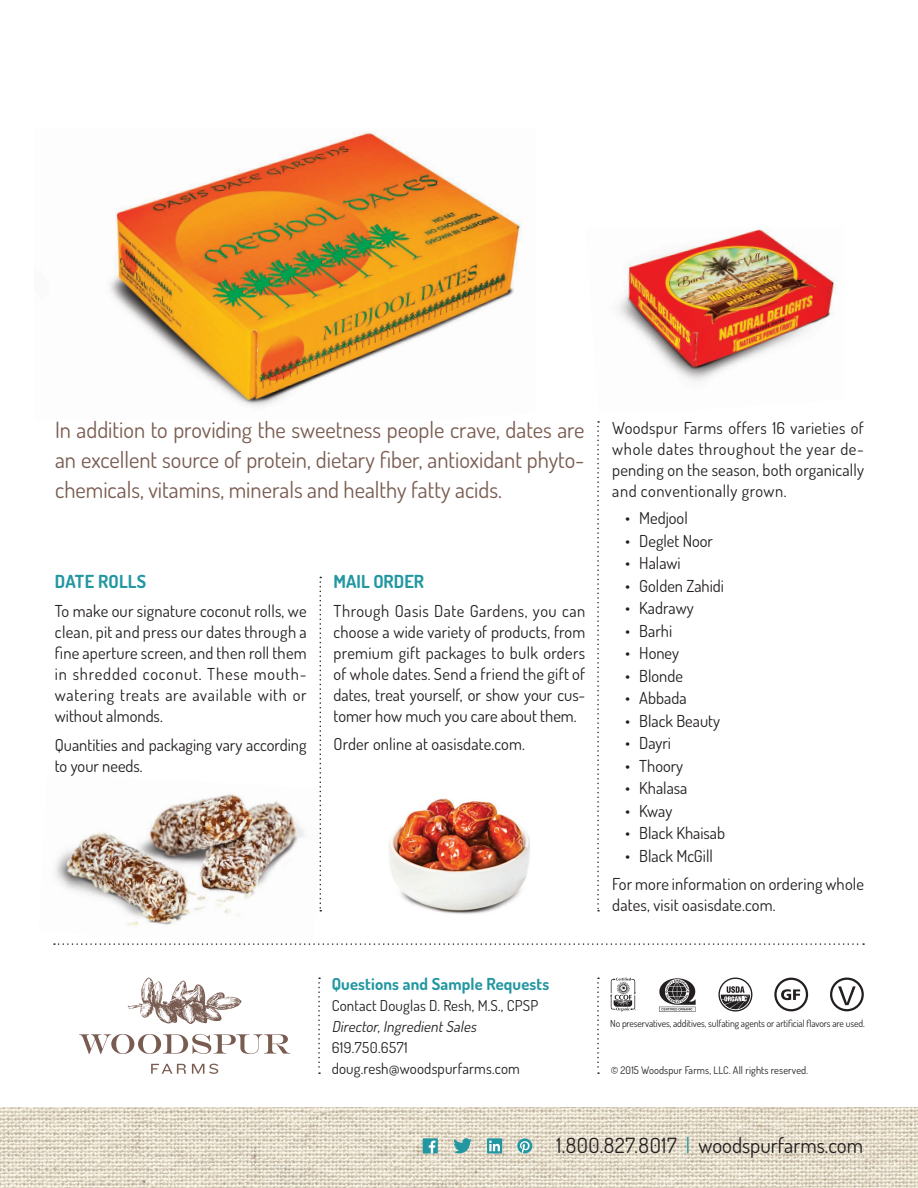
<style>
.page{position:relative;width:918px;height:1188px;background:#fff}
.page>*{position:absolute;margin:0;border:0;box-sizing:border-box;transform-origin:0 0}
.t1{font:22.5px/30px "Dosis";color:#795c51;text-align:justify}
.t2{font:21px "Dosis";color:#231f20}
.t3{font:700 18px "Dosis";color:#2397a1}
.t4{font:16.5px/21px "Dosis";color:#231f20;text-align:justify}
.t5{font:700 16.5px "Dosis";letter-spacing:.01em;color:#2397a1}
.t6{font:15px/21px "Dosis";letter-spacing:.01em;color:#231f20}
.t7{font:italic 15px "Dosis";color:#231f20}
.t8{font:10.5px "Dosis";letter-spacing:.01em;color:#231f20}
.t9{font:9.75px "Dosis";letter-spacing:-.01em;color:#231f20}
.s1{color:#2397a1}
</style>
<div class="page">
<img style="left:53px;top:777px;width:269px;height:168px">
<img style="left:109px;top:131px;width:412px;height:276px">
<svg style="left:54px;top:943px;width:810px;height:2px"></svg>
<svg style="left:79px;top:1034px;width:211px;height:20px"></svg>
<svg style="left:151px;top:1064px;width:35px;height:10px"></svg>
<svg style="left:192px;top:1064px;width:26px;height:10px"></svg>
<svg style="left:128px;top:977px;width:114px;height:47px"></svg>
<svg style="left:597px;top:978px;width:2px;height:96px"></svg>
<svg style="left:318px;top:978px;width:2px;height:96px"></svg>
<svg style="left:610px;top:978px;width:26px;height:33px"></svg>
<img style="left:660px;top:979px;width:36px;height:33px">
<div style="left:774px;top:978px;width:34px;height:33px;border:2px solid #231f20;border-radius:50%"></div>
<svg style="left:781px;top:989px;width:19px;height:11px"></svg>
<div style="left:830px;top:978px;width:34px;height:33px;border:2px solid #231f20;border-radius:50%"></div>
<svg style="left:838px;top:986px;width:18px;height:19px"></svg>
<div style="left:718px;top:978px;width:34px;height:34px;border:1px solid #231f20;border-radius:50%"></div>
<svg style="left:721px;top:986px;width:29px;height:23px"></svg>
<img style="left:0;top:1107px;width:918px;height:81px">
<div style="left:423px;top:1138px;width:15px;height:15px;background:#2397a1"></div>
<svg style="left:429px;top:1141px;width:6px;height:12px"></svg>
<svg style="left:487px;top:1138px;width:15px;height:15px"></svg>
<svg style="left:489px;top:1140px;width:11px;height:11px"></svg>
<svg style="left:453px;top:1138px;width:19px;height:15px"></svg>
<svg style="left:517px;top:1138px;width:15px;height:16px"></svg>
<svg style="left:320px;top:577px;width:1px;height:335px"></svg>
<img style="left:389px;top:798px;width:141px;height:116px">
<svg style="left:597px;top:421px;width:2px;height:491px"></svg>
<img style="left:618px;top:229px;width:217px;height:153px">
<h1 class="t1" style="left:55px;top:414px;width:531px">In addition to providing the sweetness people crave, dates are an excellent source of protein, dietary fiber, antioxidant phyto&shy;chemicals, vitamins, minerals and healthy fatty acids.</h1>
<p class="t3" style="left:55px;top:570px;width:93px">DATE ROLLS</p>
<p class="t4" style="left:55px;top:600px;width:253px">To make our signature coconut rolls, we clean, pit and press our dates through a fine aperture screen, and then roll them in shredded coconut. These mouth&shy;watering treats are available with or without almonds.</p>
<p class="t4" style="left:55px;top:734px;width:253px">Quantities and packaging vary according to your needs.</p>
<p class="t3" style="left:334px;top:570px;width:92px">MAIL ORDER</p>
<p class="t4" style="left:334px;top:600px;width:253px">Through Oasis Date Gardens, you can choose a wide variety of products, from premium gift packages to bulk orders of whole dates. Send a friend the gift of dates, treat yourself, or show your cus&shy;tomer how much you care about them.</p>
<p class="t4" style="left:334px;top:733px;width:193px">Order online at oasisdate.com.</p>
<p class="t5" style="left:332px;top:973px;width:219px">Questions and Sample Requests</p>
<p class="t6" style="left:332px;top:994px;width:208px">Contact Douglas D. Resh, M.S., CPSP</p>
<p class="t7" style="left:332px;top:1016px;width:149px">Director,IngredientSales</p>
<p class="t6" style="left:332px;top:1036px;width:190px">619.750.6571 doug.resh@woodspurfarms.com</p>
<p class="t4" style="left:612px;top:417px;width:253px">Woodspur Farms offers 16 varieties of whole dates throughout the year de&shy;pending on the season, both organically and conventionally grown.</p>
<p class="t4" style="left:625px;top:507px;width:64px">• Medjool</p>
<p class="t4" style="left:625px;top:530px;width:89px">• Deglet Noor</p>
<p class="t4" style="left:625px;top:552px;width:57px">• Halawi</p>
<p class="t4" style="left:625px;top:575px;width:100px">• Golden Zahidi</p>
<p class="t4" style="left:625px;top:597px;width:70px">• Kadrawy</p>
<p class="t4" style="left:625px;top:620px;width:48px">• Barhi</p>
<p class="t4" style="left:625px;top:642px;width:55px">• Honey</p>
<p class="t4" style="left:625px;top:665px;width:59px">• Blonde</p>
<p class="t4" style="left:625px;top:687px;width:63px">• Abbada</p>
<p class="t4" style="left:625px;top:710px;width:96px">• Black Beauty</p>
<p class="t4" style="left:625px;top:732px;width:47px">• Dayri</p>
<p class="t4" style="left:625px;top:755px;width:59px">• Thoory</p>
<p class="t4" style="left:625px;top:777px;width:64px">• Khalasa</p>
<p class="t4" style="left:625px;top:800px;width:49px">• Kway</p>
<p class="t4" style="left:625px;top:822px;width:101px">• Black Khaisab</p>
<p class="t4" style="left:612px;top:841px;width:253px;line-height:28.5px;text-indent:13px">• Black McGill<br>For more information on ordering whole</p>
<p class="t4" style="left:612px;top:894px;width:165px">dates, visit oasisdate.com.</p>
<p class="t9" style="left:610px;top:1017px;width:256px">No preservatives, additives, sulfating agents or artificial flavors are used.</p>
<p class="t8" style="left:611px;top:1063px;width:199px">© 2015 Woodspur Farms, LLC. All rights reserved.</p>
<p class="t2" style="left:557px;top:1132px;width:308px">1.800.827.8017 <span class="s1">|</span> woodspurfarms.com</p>
</div>
